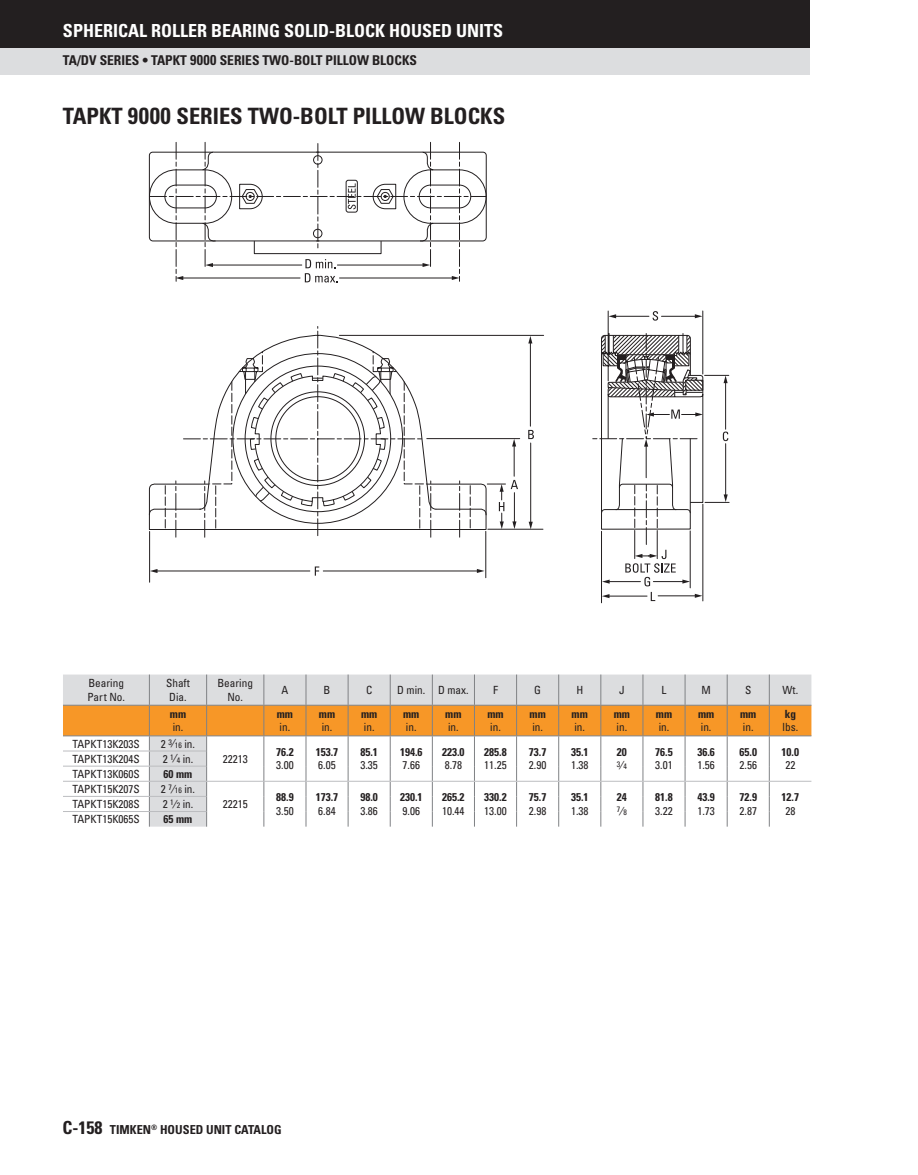
<style>
.page{position:relative;width:918px;height:1175px;background:#fff}
.page>*{position:absolute;margin:0;border:0;box-sizing:border-box;transform-origin:0 0}
.t1{font:700 condensed 22.5px "Univers LT Std";color:#231f20}
.t2{font:700 condensed 18px "Univers LT Std";color:#fff}
.t3{font:700 condensed 13.5px "Univers LT Std";color:#231f20}
.t4{font:700 condensed 12.3px "Univers LT Std";color:#231f20}
.t5{font:condensed 11.25px/13.5px "Univers LT Std";color:#231f20}
.t6{font:700 condensed 11.25px "Univers LT Std";color:#231f20}
.t7{font:condensed 7.8px "Univers LT Std";color:#231f20}
.s1{font-size:14.25px}
.s2{font-size:23.25px}
.s3{font-size:7.8px}
.s4{font-size:11.25px}
.s5{font-size:18px}
</style>
<div class="page">
<div style="left:0;top:47px;width:810px;height:27px;background:#dcdddf"></div>
<div style="left:0;top:0;width:810px;height:47px;background:#231f20"></div>
<svg style="left:63px;top:674px;width:748px;height:152px"></svg>
<hr style="left:63px;top:750px;width:86px;height:1px;background:#bcbdc0">
<hr style="left:149px;top:750px;width:57px;height:1px;background:#bcbdc0">
<hr style="left:63px;top:765px;width:86px;height:1px;background:#bcbdc0">
<hr style="left:149px;top:765px;width:57px;height:1px;background:#bcbdc0">
<hr style="left:63px;top:781px;width:86px;height:1px;background:#bcbdc0">
<hr style="left:149px;top:781px;width:58px;height:1px;background:#bcbdc0">
<hr style="left:63px;top:796px;width:86px;height:1px;background:#bcbdc0">
<hr style="left:149px;top:796px;width:57px;height:1px;background:#bcbdc0">
<hr style="left:63px;top:811px;width:86px;height:1px;background:#bcbdc0">
<hr style="left:149px;top:811px;width:57px;height:1px;background:#bcbdc0">
<hr style="left:156px;top:570px;width:154px;height:1px;background:#231f20">
<svg style="left:150px;top:569px;width:8px;height:4px"></svg>
<svg style="left:199px;top:334px;width:345px;height:245px"></svg>
<svg style="left:149px;top:334px;width:356px;height:203px"></svg>
<svg style="left:202px;top:282px;width:184px;height:229px"></svg>
<svg style="left:149px;top:142px;width:338px;height:140px"></svg>
<svg style="left:592px;top:310px;width:137px;height:293px"></svg>
<h2 class="t2" style="left:63px;top:20px;width:21px">SPHERICAL</h2>
<h2 class="t2" style="left:151px;top:20px;width:11px">ROLLER</h2>
<h2 class="t2" style="left:211px;top:20px;width:22px">BEARING</h2>
<h2 class="t2" style="left:284px;top:20px;width:20px">SOLID</h2>
<h2 class="t2" style="left:329px;top:20px;width:28px">-BLOCK</h2>
<h2 class="t2" style="left:389px;top:20px;width:12px">HOU</h2>
<h2 class="t2" style="left:422px;top:20px;width:83px">SED UNITS</h2>
<p class="t3" style="left:63px;top:52px;width:172px">TA/DV series • TAPKT <span class="s1">9000</span> SERIE</p>
<p class="t3" style="left:252px;top:52px;width:165px">S Two-Bolt Pillow Blocks</p>
<h1 class="t1" style="left:63px;top:102px;width:137px">TAPKT <span class="s2">9000</span> SERIE</h1>
<h1 class="t1" style="left:230px;top:102px;width:134px">S TWO-BOLT PILLO</h1>
<h1 class="t1" style="left:405px;top:102px;width:52px">W BLOCK</h1>
<h1 class="t1" style="left:493px;top:102px;width:14px">S</h1>
<p class="t5" style="left:87px;top:676px;width:39px">Bearing<br>Part No.</p>
<p class="t5" style="left:166px;top:676px;width:25px">Shaft<br>Dia.</p>
<p class="t5" style="left:217px;top:676px;width:37px;text-align:center">Bearing<br>No.</p>
<p class="t5" style="left:281px;top:683px;width:8px">A</p>
<p class="t5" style="left:324px;top:683px;width:8px">B</p>
<p class="t5" style="left:366px;top:683px;width:6px">C</p>
<p class="t5" style="left:397px;top:683px;width:73px">D min. D max.</p>
<p class="t5" style="left:493px;top:683px;width:6px">F</p>
<p class="t5" style="left:534px;top:683px;width:8px">G</p>
<p class="t5" style="left:576px;top:683px;width:6px">H</p>
<p class="t5" style="left:619px;top:683px;width:7px">J</p>
<p class="t5" style="left:662px;top:683px;width:6px">L</p>
<p class="t5" style="left:701px;top:683px;width:11px">M</p>
<p class="t5" style="left:745px;top:683px;width:8px">S</p>
<p class="t5" style="left:783px;top:683px;width:17px">Wt.</p>
<p class="t6" style="left:170px;top:707px;width:18px">mm</p>
<p class="t5" style="left:173px;top:720px;width:12px">in.</p>
<p class="t6" style="left:785px;top:707px;width:13px">kg</p>
<p class="t5" style="left:783px;top:720px;width:17px">lbs.</p>
<p class="t6" style="left:277px;top:707px;width:18px">mm</p>
<p class="t5" style="left:280px;top:720px;width:12px">in.</p>
<p class="t6" style="left:319px;top:707px;width:18px">mm</p>
<p class="t5" style="left:322px;top:720px;width:12px">in.</p>
<p class="t6" style="left:361px;top:707px;width:18px">mm</p>
<p class="t5" style="left:364px;top:720px;width:12px">in.</p>
<p class="t6" style="left:403px;top:707px;width:18px">mm</p>
<p class="t5" style="left:406px;top:720px;width:12px">in.</p>
<p class="t6" style="left:445px;top:707px;width:18px">mm</p>
<p class="t5" style="left:448px;top:720px;width:12px">in.</p>
<p class="t6" style="left:487px;top:707px;width:18px">mm</p>
<p class="t5" style="left:490px;top:720px;width:12px">in.</p>
<p class="t6" style="left:530px;top:707px;width:18px">mm</p>
<p class="t5" style="left:532px;top:720px;width:12px">in.</p>
<p class="t6" style="left:572px;top:707px;width:18px">mm</p>
<p class="t5" style="left:574px;top:720px;width:12px">in.</p>
<p class="t6" style="left:614px;top:707px;width:18px">mm</p>
<p class="t5" style="left:617px;top:720px;width:12px">in.</p>
<p class="t6" style="left:656px;top:707px;width:18px">mm</p>
<p class="t5" style="left:659px;top:720px;width:12px">in.</p>
<p class="t6" style="left:698px;top:707px;width:18px">mm</p>
<p class="t5" style="left:701px;top:720px;width:12px">in.</p>
<p class="t6" style="left:740px;top:707px;width:18px">mm</p>
<p class="t5" style="left:743px;top:720px;width:12px">in.</p>
<p class="t5" style="left:73px;top:736px;width:69px">TAPKT13K203S</p>
<p class="t5" style="left:161px;top:736px;width:36px">2 <sup>3</sup>⁄<span class="s3">16</span> in.</p>
<p class="t5" style="left:73px;top:751px;width:69px">TAPKT13K204S</p>
<p class="t5" style="left:163px;top:751px;width:32px">2 <sup>1</sup>⁄<span class="s3">4</span> in.</p>
<p class="t5" style="left:73px;top:767px;width:69px">TAPKT13K060S</p>
<p class="t6" style="left:164px;top:767px;width:30px">60 mm</p>
<p class="t5" style="left:73px;top:782px;width:69px">TAPKT15K207S</p>
<p class="t5" style="left:161px;top:782px;width:36px">2 <sup>7</sup>⁄<span class="s3">16</span> in.</p>
<p class="t5" style="left:73px;top:797px;width:69px">TAPKT15K208S</p>
<p class="t5" style="left:163px;top:797px;width:32px">2 <sup>1</sup>⁄<span class="s3">2</span> in.</p>
<p class="t5" style="left:73px;top:812px;width:69px">TAPKT15K065S</p>
<p class="t6" style="left:164px;top:812px;width:30px">65 mm</p>
<p class="t5" style="left:223px;top:751px;width:26px">22213</p>
<p class="t5" style="left:223px;top:797px;width:26px">22215</p>
<p class="t6" style="left:276px;top:745px;width:19px">76.2</p>
<p class="t5" style="left:276px;top:758px;width:19px">3.00</p>
<p class="t6" style="left:276px;top:790px;width:19px">88.9</p>
<p class="t5" style="left:276px;top:804px;width:19px">3.50</p>
<p class="t6" style="left:316px;top:745px;width:24px">153.7</p>
<p class="t5" style="left:318px;top:758px;width:19px">6.05</p>
<p class="t6" style="left:316px;top:790px;width:24px">173.7</p>
<p class="t5" style="left:318px;top:804px;width:19px">6.84</p>
<p class="t6" style="left:360px;top:745px;width:19px">85.1</p>
<p class="t5" style="left:360px;top:758px;width:19px">3.35</p>
<p class="t6" style="left:360px;top:790px;width:19px">98.0</p>
<p class="t5" style="left:360px;top:804px;width:19px">3.86</p>
<p class="t6" style="left:400px;top:745px;width:24px">194.6</p>
<p class="t5" style="left:403px;top:758px;width:19px">7.66</p>
<p class="t6" style="left:400px;top:790px;width:24px">230.1</p>
<p class="t5" style="left:403px;top:804px;width:19px">9.06</p>
<p class="t6" style="left:442px;top:745px;width:24px">223.0</p>
<p class="t5" style="left:445px;top:758px;width:19px">8.78</p>
<p class="t6" style="left:442px;top:790px;width:24px">265.2</p>
<p class="t5" style="left:442px;top:804px;width:24px">10.44</p>
<p class="t6" style="left:484px;top:745px;width:24px">285.8</p>
<p class="t5" style="left:484px;top:758px;width:24px">11.25</p>
<p class="t6" style="left:484px;top:790px;width:24px">330.2</p>
<p class="t5" style="left:484px;top:804px;width:24px">13.00</p>
<p class="t6" style="left:529px;top:745px;width:19px">73.7</p>
<p class="t5" style="left:529px;top:758px;width:19px">2.90</p>
<p class="t6" style="left:529px;top:790px;width:19px">75.7</p>
<p class="t5" style="left:529px;top:804px;width:19px">2.98</p>
<p class="t6" style="left:571px;top:745px;width:19px">35.1</p>
<p class="t5" style="left:571px;top:758px;width:19px">1.38</p>
<p class="t6" style="left:571px;top:790px;width:19px">35.1</p>
<p class="t5" style="left:571px;top:804px;width:19px">1.38</p>
<p class="t6" style="left:617px;top:745px;width:11px">20</p>
<p class="t7" style="left:617px;top:760px;width:12px">3<span class="s4">⁄</span>4</p>
<p class="t6" style="left:617px;top:790px;width:11px">24</p>
<p class="t7" style="left:617px;top:805px;width:12px">7<span class="s4">⁄</span>8</p>
<p class="t6" style="left:655px;top:745px;width:19px">76.5</p>
<p class="t5" style="left:655px;top:758px;width:19px">3.01</p>
<p class="t6" style="left:655px;top:790px;width:19px">81.8</p>
<p class="t5" style="left:655px;top:804px;width:19px">3.22</p>
<p class="t6" style="left:697px;top:745px;width:19px">36.6</p>
<p class="t5" style="left:697px;top:758px;width:19px">1.56</p>
<p class="t6" style="left:697px;top:790px;width:19px">43.9</p>
<p class="t5" style="left:697px;top:804px;width:19px">1.73</p>
<p class="t6" style="left:740px;top:745px;width:19px">65.0</p>
<p class="t5" style="left:740px;top:758px;width:19px">2.56</p>
<p class="t6" style="left:740px;top:790px;width:19px">72.9</p>
<p class="t5" style="left:740px;top:804px;width:19px">2.87</p>
<p class="t6" style="left:782px;top:745px;width:19px">10.0</p>
<p class="t5" style="left:785px;top:758px;width:11px">22</p>
<p class="t6" style="left:782px;top:790px;width:19px">12.7</p>
<p class="t5" style="left:785px;top:804px;width:11px">28</p>
<p class="t4" style="left:63px;top:1122px;width:106px"><span class="s5">C-158</span> Timken<sup>®</sup> HOU</p>
<p class="t4" style="left:183px;top:1122px;width:79px">SED UNIT CATALOG</p>
</div>
